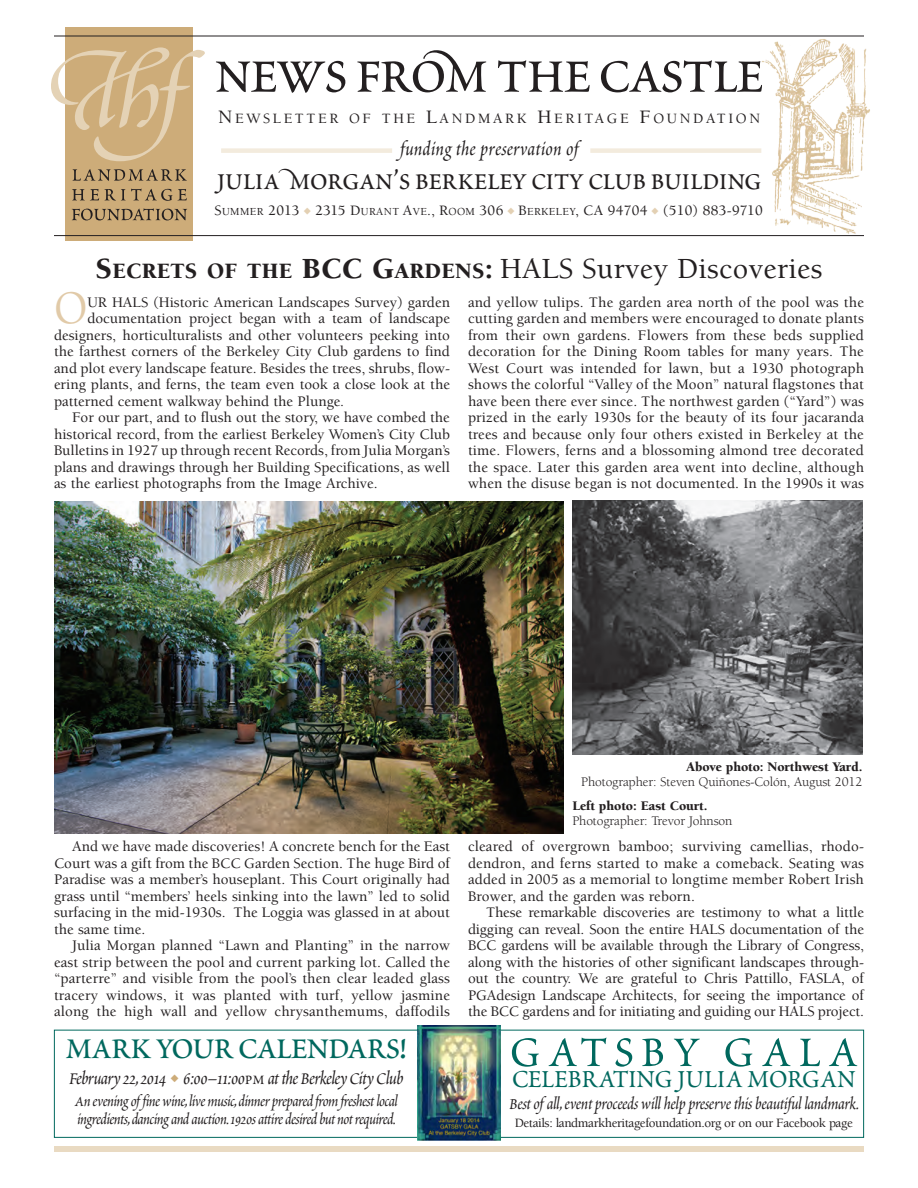
<style>
.page{position:relative;width:918px;height:1188px;background:#fff}
.page>*{position:absolute;margin:0;border:0;box-sizing:border-box;transform-origin:0 0}
.t1{font:70.5px "Poetica Roman Small Caps";letter-spacing:-.055em;color:#231f20}
.body{font:54px "Poetica Chancery IV";letter-spacing:.12em;color:#00685e}
.body_-_1st_graf_w_dr{font:500 47.85px "Berkeley";color:#e1caa8;scale:.94 1}
.body-2{font:43.5px "Poetica Roman Small Caps";letter-spacing:-.06em;color:#00685e}
.t2{font:34.5px "Poetica Roman Small Caps";letter-spacing:-.045em;color:#231f20}
.body-3{font:31.5px "Poetica Chancery IV";letter-spacing:-.02em;color:#00685e}
.heads_-_berkeley{font:500 30px "Berkeley";letter-spacing:.01em;color:#231f20}
.t3{font:22.5px "Poetica Chancery I";letter-spacing:.02em;color:#231f20}
.body-4{font:21px "Poetica Chancery I";letter-spacing:-.02em;color:#231f20}
.body-5{font:19.5px "Poetica Chancery I";letter-spacing:-.01em;color:#231f20}
.body-6{font:18px/18px "Poetica Chancery I";letter-spacing:-.02em;color:#231f20}
.body-7{font:500 15px/16.5px "Berkeley";color:#231f20;text-align:justify}
.body_-_1st_graf_w_dr-2{font:500 15px "Berkeley";color:#231f20}
.t4{font:500 14.85px "Berkeley";letter-spacing:.025em;color:#231f20}
.t5{font:500 14.7px "Berkeley";letter-spacing:.18em;color:#231f20}
.photo_captions{font:13.5px/15px "Berkeley";letter-spacing:-.01em;color:#231f20;text-align:right}
.body-8{font:500 13.2px "Berkeley";letter-spacing:-.03em;color:#231f20}
.s1{font-family:"Poetica Roman Small Caps Alt"}
.s2{font-size:19.5px}
.s3{font-size:11.1px}
.s4{font-weight:900}
.s5{font-weight:900;font-size:22.5px}
.s6{font-weight:400;font-style:italic}
.s7{color:#cdac79}
.s8{font-family:"Poetica Roman Small Caps";font-size:19.5px}
</style>
<div class="page">
<div style="left:54px;top:1146px;width:810px;height:6px;background:#e9dac2"></div>
<div style="left:65px;top:27px;width:128px;height:214px;background:#cdac79"></div>
<svg style="left:51px;top:47px;width:154px;height:114px"></svg>
<svg style="left:72px;top:169px;width:115px;height:12px"></svg>
<svg style="left:72px;top:189px;width:115px;height:12px"></svg>
<svg style="left:72px;top:208px;width:115px;height:12px"></svg>
<img style="left:756px;top:35px;width:114px;height:202px">
<div style="left:221px;top:148px;width:171px;height:5px;background:#f3ebdd"></div>
<div style="left:590px;top:148px;width:171px;height:5px;background:#f3ebdd"></div>
<hr style="left:54px;top:36px;width:810px;height:1px;background:#231f20">
<hr style="left:54px;top:235px;width:810px;height:1px;background:#231f20">
<div style="left:54px;top:1030px;width:810px;height:108px;border:1px solid #00685e"></div>
<img style="left:54px;top:502px;width:509px;height:331px">
<img style="left:572px;top:500px;width:290px;height:255px">
<img style="left:418px;top:1026px;width:82px;height:115px">
<p class="t1" style="left:213px;top:45px;width:553px">news fro<span class="s1">M</span> the castle</p>
<p class="t5" style="left:218px;top:111px;width:542px"><span class="s2">N</span>EWSLETTER OF THE <span class="s2">L</span>ANDMARK <span class="s2">H</span>ERITAGE <span class="s2">F</span>OUNDATION</p>
<p class="t3" style="left:400px;top:138px;width:179px">funding the preservation of</p>
<p class="t2" style="left:216px;top:166px;width:547px">julia <span class="s1">M</span>organ’s berkeley City Club building</p>
<p class="t4" style="left:215px;top:202px;width:550px">S<span class="s3">UMMER</span> 2013 2315 D<span class="s3">URANT</span> A<span class="s3">VE</span>., R<span class="s3">OOM</span> 306 B<span class="s3">ERKELEY</span>, CA 94704 (510) 883-9710</p>
<p class="heads_-_berkeley" style="left:96px;top:253px;width:728px"><span class="s4">S</span><span class="s5">ECRETS OF THE</span> <span class="s4">BCC G</span><span class="s5">ARDENS</span><span class="s4">:</span> HALS Survey Discoveries</p>
<p class="body_-_1st_graf_w_dr" style="left:54px;top:283px;width:37px">O</p>
<p class="body_-_1st_graf_w_dr-2" style="left:87px;top:294px;width:364px">UR HALS (Historic American Landscapes Survey) garden</p>
<p class="body_-_1st_graf_w_dr-2" style="left:87px;top:310px;width:364px">documentation project began with a team of landscape</p>
<p class="body_-_1st_graf_w_dr-2" style="left:54px;top:327px;width:397px">designers, horticulturalists and other volunteers peeking into</p>
<p class="body_-_1st_graf_w_dr-2" style="left:54px;top:343px;width:398px">the farthest corners of the Berkeley City Club gardens to find</p>
<p class="body_-_1st_graf_w_dr-2" style="left:54px;top:360px;width:397px">and plot every landscape feature. Besides the trees, shrubs, flow-</p>
<p class="body_-_1st_graf_w_dr-2" style="left:54px;top:376px;width:398px">ering plants, and ferns, the team even took a close look at the</p>
<p class="body_-_1st_graf_w_dr-2" style="left:54px;top:393px;width:292px">patterned cement walkway behind the Plunge<span class="s6">.</span></p>
<p class="body-7" style="left:54px;top:409px;width:398px;text-indent:18px">For our part, and to flush out the story, we have combed the historical record, from the earliest Berkeley Women’s City Club Bulletins in 1927 up through recent Records, from Julia Morgan’s plans and drawings through her Building Specifications, as well as the earliest photographs from the Image Archive.</p>
<p class="body-7" style="left:468px;top:294px;width:398px">and yellow tulips. The garden area north of the pool was the cutting garden and members were encouraged to donate plants from their own gardens. Flowers from these beds supplied decoration for the Dining Room tables for many years. The West Court was intended for lawn, but a 1930 photograph shows the colorful “Valley of the Moon” natural flagstones that have been there ever since. The northwest garden (“Yard”) was prized in the early 1930s for the beauty of its four jacaranda trees and because only four others existed in Berkeley at the time. Flowers, ferns and a blossoming almond tree decorated the space. Later this garden area went into decline, although when the disuse began is not documented. In the 1990s it was</p>
<p class="body-7" style="left:54px;top:838px;width:398px;text-indent:18px">And we have made discoveries! A concrete bench for the East Court was a gift from the BCC Garden Section. The huge Bird of Paradise was a member’s houseplant. This Court originally had grass until “members’ heels sinking into the lawn” led to solid surfacing in the mid-1930s. The Loggia was glassed in at about the same time.</p>
<p class="body-7" style="left:54px;top:937px;width:398px;text-indent:18px">Julia Morgan planned “Lawn and Planting” in the narrow east strip between the pool and current parking lot. Called the “parterre” and visible from the pool’s then clear leaded glass tracery windows, it was planted with turf, yellow jasmine along the high wall and yellow chrysanthemums, daffodils</p>
<p class="body-2" style="left:65px;top:1030px;width:345px">mark your calendars!</p>
<p class="body-4" style="left:69px;top:1068px;width:336px">February 22,2014 <span class="s7">◆</span> 6:00–11:00<span class="s8">pm</span> at the Berkeley City Club</p>
<p class="body-6" style="left:75px;top:1093px;width:324px">An evening of fine wine,live music,dinner prepared from freshest local ingredients,dancing and auction.1920s attire desired but not required.</p>
<p class="photo_captions" style="left:581px;top:759px;width:283px"><span class="s4">Above photo: Northwest Yard.<br></span>Photographer: Steven Quiñones-Colón, August 2012</p>
<p class="photo_captions" style="left:572px;top:798px;width:162px;text-align:left"><span class="s4">Left photo: East Court.<br></span>Photographer: Trevor Johnson</p>
<p class="body-7" style="left:468px;top:838px;width:398px">cleared of overgrown bamboo; surviving camellias, rhodo&shy;dendron, and ferns started to make a comeback. Seating was added in 2005 as a memorial to longtime member Robert Irish Brower, and the garden was reborn.</p>
<p class="body-7" style="left:468px;top:904px;width:398px;text-indent:18px">These remarkable discoveries are testimony to what a little digging can reveal. Soon the entire HALS documentation of the BCC gardens will be available through the Library of Congress, along with the histories of other significant landscapes through&shy;out the country. We are grateful to Chris Pattillo, FASLA, of PGAdesign Landscape Architects, for seeing the importance of the BCC gardens and for initiating and guiding our HALS project.</p>
<p class="body" style="left:509px;top:1025px;width:350px">GATSBY GALA</p>
<p class="body-3" style="left:512px;top:1063px;width:346px">CELEBRATING JULIA MORGAN</p>
<p class="body-5" style="left:509px;top:1095px;width:352px">Best of all, event proceeds will help preserve this beautiful landmark.</p>
<p class="body-8" style="left:515px;top:1116px;width:340px">Details: landmarkheritagefoundation.org or on our Facebook page</p>
</div>
